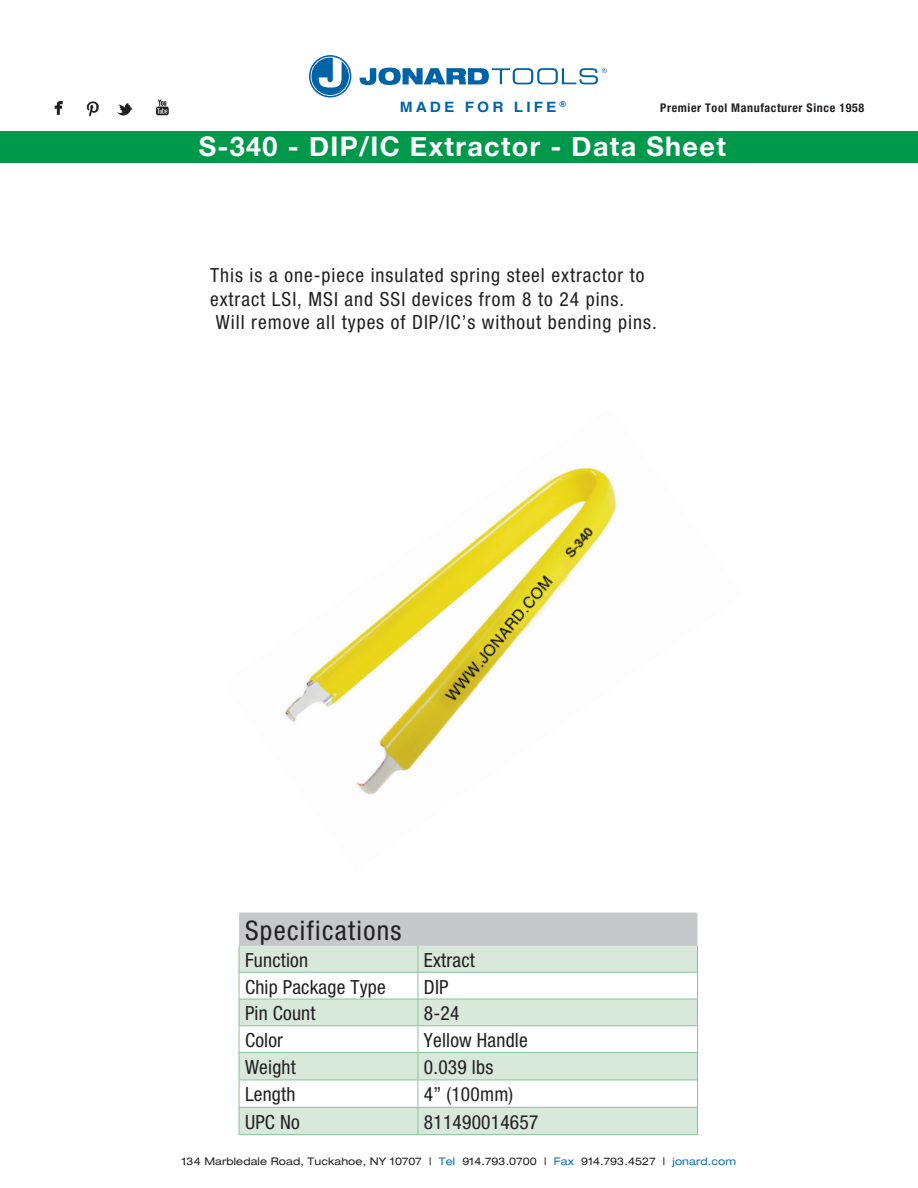
<style>
.page{position:relative;width:918px;height:1188px;background:#fff}
.page>*{position:absolute;margin:0;border:0;box-sizing:border-box;transform-origin:0 0}
.t1{font:700 27px "Helvetica Neue";letter-spacing:.05em;color:#fff}
.t2{font:condensed 27px "Helvetica Neue";letter-spacing:.05em;color:#231f20}
.t3{font:condensed 19.5px/23.4px "Helvetica Neue";letter-spacing:.05em;color:#231f20}
.t4{font:condensed 19.5px "Helvetica Neue";letter-spacing:.01em;color:#231f20}
.t5{font:700 14.25px "Helvetica";letter-spacing:.2em;color:#0163a7;scale:1.08 1}
.t6{font:700 condensed 12px "Helvetica Neue";letter-spacing:.05em;color:#231f20}
.t7{font:expanded 10.5px "Helvetica Neue";letter-spacing:.01em;color:#231f20}
.s1{color:#0e6eb8}
</style>
<div class="page">
<svg style="left:360px;top:68px;width:247px;height:17px"></svg>
<svg style="left:309px;top:55px;width:42px;height:43px"></svg>
<img style="left:54px;top:99px;width:115px;height:18px">
<div style="left:0;top:131px;width:918px;height:32px;background:#00994c"></div>
<svg style="left:239px;top:913px;width:459px;height:221px"></svg>
<hr style="left:239px;top:1134px;width:179px;height:1px;background:#88c297">
<hr style="left:418px;top:1134px;width:280px;height:1px;background:#88c297">
<img style="left:285px;top:467px;width:332px;height:328px">
<p class="t5" style="left:400px;top:95px;width:155px">MADE FOR LIFE <sup>®</sup></p>
<p class="t6" style="left:660px;top:101px;width:205px">Premier Tool Manufacturer Since 1958</p>
<h1 class="t1" style="left:199px;top:125px;width:529px">S-340 - DIP/IC Extractor - Data Sheet</h1>
<p class="t3" style="left:210px;top:264px;width:448px">This is a one-piece insulated spring steel extractor to extract LSI, MSI and SSI devices from 8 to 24 pins.<br>Will remove all types of DIP/IC’s without bending pins.</p>
<h1 class="t2" style="left:245px;top:915px;width:158px">Specifications</h1>
<p class="t4" style="left:245px;top:949px;width:65px">Function</p>
<p class="t4" style="left:424px;top:949px;width:52px">Extract</p>
<p class="t4" style="left:245px;top:975px;width:142px">Chip Package Type</p>
<p class="t3" style="left:424px;top:975px;width:26px">DIP</p>
<p class="t4" style="left:245px;top:1002px;width:72px">Pin Count</p>
<p class="t3" style="left:424px;top:1002px;width:37px">8-24</p>
<p class="t3" style="left:245px;top:1028px;width:39px">Color</p>
<p class="t4" style="left:424px;top:1029px;width:105px">Yellow Handle</p>
<p class="t3" style="left:245px;top:1055px;width:52px">Weight</p>
<p class="t3" style="left:424px;top:1055px;width:71px">0.039 lbs</p>
<p class="t3" style="left:245px;top:1083px;width:52px">Length</p>
<p class="t3" style="left:424px;top:1083px;width:91px">4” (100mm)</p>
<p class="t3" style="left:245px;top:1110px;width:56px">UPC No</p>
<p class="t4" style="left:424px;top:1111px;width:116px">811490014657</p>
<p class="t7" style="left:182px;top:1154px;width:556px">134 Marbledale Road, Tuckahoe, NY 10707 | <span class="s1">Tel</span> 914.793.0700 | <span class="s1">Fax</span> 914.793.4527 | <span class="s1">jonard.com</span></p>
</div>
